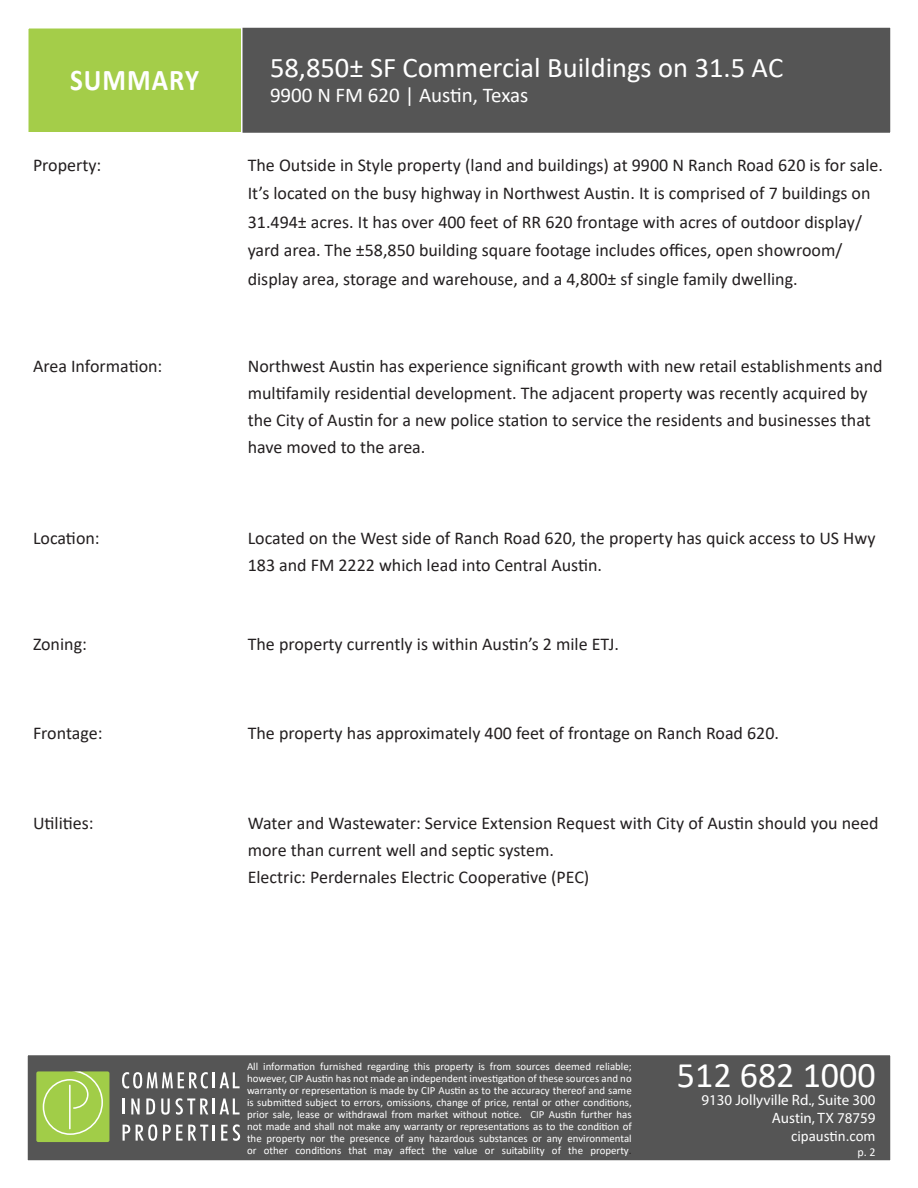
<style>
.page{position:relative;width:918px;height:1188px;background:#fff}
.page>*{position:absolute;margin:0;border:0;box-sizing:border-box;transform-origin:0 0}
.t1{font:36px "Calibri";color:#fff}
.t2{font:700 30.3px "Calibri";letter-spacing:.04em;color:#fff;scale:.89 1}
.t3{font:28.5px "Calibri";color:#fff}
.t4{font:21px "Calibri";color:#fff}
.t5{font:18px/27px "Calibri";color:#231f20}
.t6{font:15px/18px "Myriad Pro";color:#fff;text-align:right}
.t7{font:15px "Calibri";color:#fff}
.t8{font:12px "Calibri";color:#fff}
.t9{font:10.8px/12px "Calibri";color:#fff;text-align:justify}
.s1{font-size:11.25px;color:#231f20}
</style>
<div class="page">
<div style="left:243px;top:27px;width:648px;height:106px;background:#555"></div>
<div style="left:28px;top:27px;width:215px;height:106px;background:#a4cd49"></div>
<div style="left:27px;top:1055px;width:864px;height:106px;background:#555"></div>
<svg style="left:122px;top:1072px;width:118px;height:17px"></svg>
<svg style="left:123px;top:1098px;width:2px;height:16px"></svg>
<svg style="left:131px;top:1098px;width:9px;height:16px"></svg>
<svg style="left:146px;top:1098px;width:9px;height:16px"></svg>
<svg style="left:161px;top:1098px;width:9px;height:17px"></svg>
<svg style="left:176px;top:1098px;width:64px;height:17px"></svg>
<svg style="left:123px;top:1125px;width:7px;height:16px"></svg>
<svg style="left:136px;top:1124px;width:21px;height:17px"></svg>
<svg style="left:163px;top:1125px;width:52px;height:16px"></svg>
<svg style="left:221px;top:1124px;width:19px;height:17px"></svg>
<div style="left:36px;top:1071px;width:73px;height:71px;background:#a1cd48;border-radius:2px"></div>
<svg style="left:43px;top:1071px;width:60px;height:64px"></svg>
<p class="t2" style="left:70px;top:59px;width:146px">SUMMARY</p>
<h3 class="t3" style="left:270px;top:48px;width:515px">58,850± SF Commercial Buildings on 31.5 AC</h3>
<p class="t4" style="left:270px;top:80px;width:260px">9900 N FM 620 | Austin, Texas</p>
<p class="t5" style="left:33px;top:151px;width:70px">Property:</p>
<p class="t5" style="left:248px;top:150px;width:637px;line-height:28.5px">The Outside in Style property (land and buildings) at 9900 N Ranch Road 620 is for sale.<br>It’s located on the busy highway in Northwest Austin. It is comprised of 7 buildings on 31.494± acres. It has over 400 feet of RR 620 frontage with acres of outdoor display/ yard area. The ±58,850 building square footage includes offices, open showroom/ display area, storage and warehouse, and a 4,800± sf single family dwelling.</p>
<p class="t5" style="left:33px;top:352px;width:131px">Area Information:</p>
<p class="t5" style="left:248px;top:352px;width:636px">Northwest Austin has experience significant growth with new retail establishments and multifamily residential development. The adjacent property was recently acquired by the City of Austin for a new police station to service the residents and businesses that have moved to the area.</p>
<p class="t5" style="left:33px;top:524px;width:68px">Location:</p>
<p class="t5" style="left:248px;top:524px;width:629px">Located on the West side of Ranch Road 620, the property has quick access to US Hwy<br>183 and FM 2222 which lead into Central Austin.</p>
<p class="t5" style="left:33px;top:630px;width:55px">Zoning:</p>
<p class="t5" style="left:248px;top:630px;width:373px">The property currently is within Austin’s 2 mile ETJ.</p>
<p class="t5" style="left:33px;top:719px;width:71px">Frontage:</p>
<p class="t5" style="left:248px;top:719px;width:533px">The property has approximately 400 feet of frontage on Ranch Road 620.</p>
<p class="t5" style="left:33px;top:810px;width:62px">Utilities:</p>
<p class="t5" style="left:248px;top:810px;width:632px">Water and Wastewater: Service Extension Request with City of Austin should you need more than current well and septic system.</p>
<p class="t5" style="left:248px;top:864px;width:343px">Electric: Perdernales Electric Cooperative (PEC)</p>
<p class="t9" style="left:247px;top:1060px;width:386px">All information furnished regarding this property is from sources deemed reliable; however, CIP Austin has not made an independent investigation of these sources and no warranty or representation is made by CIP Austin as to the accuracy thereof and same is submitted subject to errors, omissions, change of price, rental or other conditions, prior sale, lease or withdrawal from market without notice. CIP Austin further has not made and shall not make any warranty or representations as to the condition of the property nor the presence of any hazardous substances or any environmental or other conditions that may affect the value or suitability of the property<span class="s1">.</span></p>
<h1 class="t1" style="left:677px;top:1050px;width:200px">512 682 1000</h1>
<p class="t6" style="left:701px;top:1091px;width:176px">9130 Jollyville Rd., Suite 300<br>Austin, TX 78759</p>
<p class="t7" style="left:791px;top:1126px;width:86px">cipaustin.com</p>
<p class="t8" style="left:857px;top:1143px;width:20px">p. 2</p>
</div>
